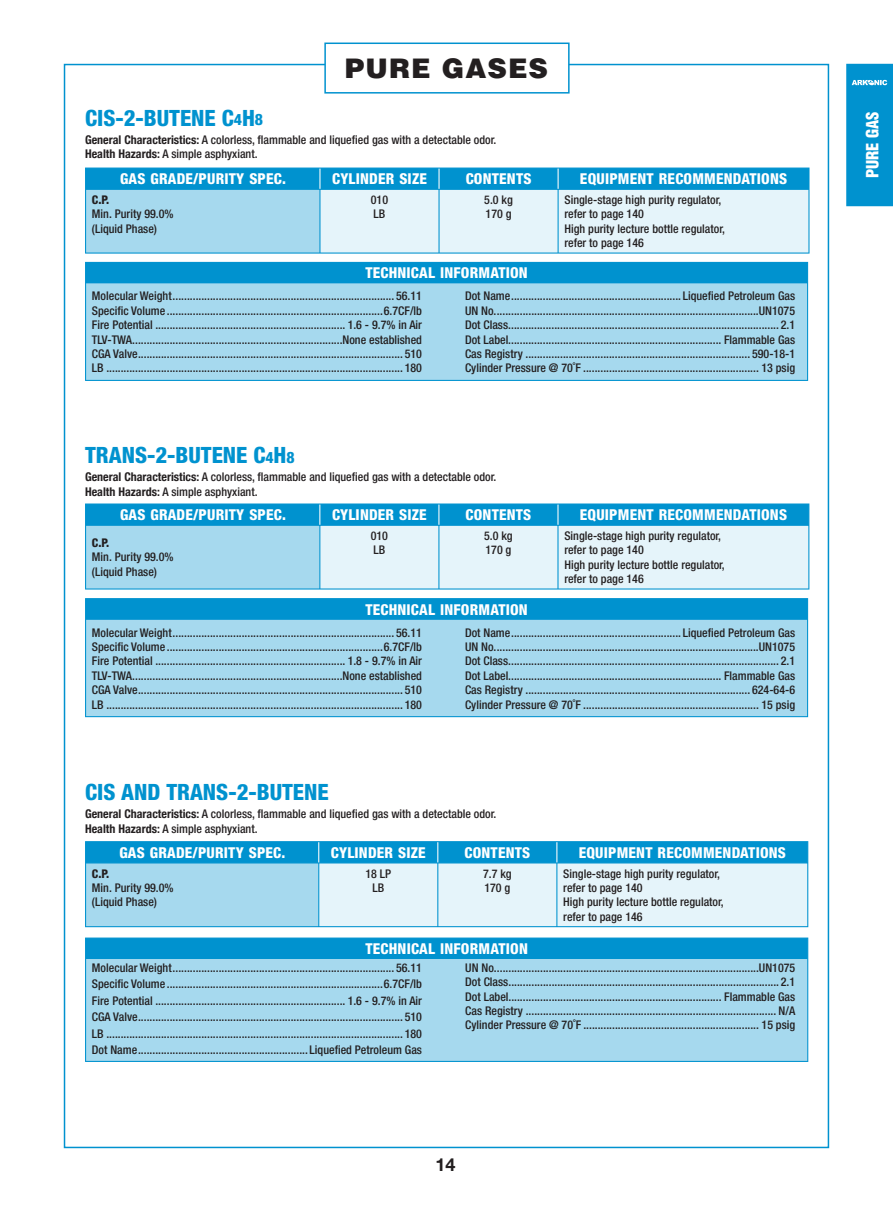
<style>
.page{position:relative;width:893px;height:1212px;background:#fff}
.page>*{position:absolute;margin:0;border:0;box-sizing:border-box;transform-origin:0 0}
.t1{font:900 27px "Helvetica";letter-spacing:.04em;color:#231f20}
.t2{font:800 condensed 22.5px "Helvetica Neue";color:#0092cf}
.t3{font:700 18px "Helvetica Neue";color:#231f20}
.t4{font:900 condensed 16.5px "Helvetica";color:#fff}
.t5{font:800 condensed 15px "Helvetica Neue";letter-spacing:.015em;color:#fff}
.t6{font:500 condensed 12px/14.4px "Helvetica Neue";color:#231f20}
.t7{font:800 condensed 12px "Helvetica Neue";color:#231f20}
.s1{font-size:15.75px}
.s2{font-weight:700}
</style>
<div class="page">
<div style="left:846px;top:64px;width:47px;height:142px;background:#0092cf"></div>
<div style="left:324px;top:43px;width:246px;height:51px;border:2px solid #0092cf"></div>
<svg style="left:85px;top:167px;width:725px;height:87px;background:#72c2e3"></svg>
<svg style="left:86px;top:168px;width:723px;height:85px;background:#99d3eb"></svg>
<svg style="left:85px;top:261px;width:724px;height:120px;background:#87cbe8"></svg>
<svg style="left:86px;top:503px;width:723px;height:86px;background:#98d3eb"></svg>
<svg style="left:85px;top:598px;width:724px;height:120px;background:#86cbe8"></svg>
<svg style="left:86px;top:841px;width:722px;height:86px;background:#97d2eb"></svg>
<svg style="left:85px;top:937px;width:724px;height:125px;background:#87cce8"></svg>
<svg style="left:852px;top:80px;width:35px;height:6px"></svg>
<h1 class="t1" style="left:345px;top:51px;width:205px">PURE GASES</h1>
<h2 class="t2" style="left:85px;top:104px;width:180px">CIS-2-BUTENE C<span class="s1">4</span>H<span class="s1">8</span></h2>
<p class="t6" style="left:85px;top:132px;width:413px"><span class="s2">General Characteristics:</span> A colorless, flammable and liquefied gas with a detectable odor.<br><span class="s2">Health Hazards:</span> A simple asphyxiant.</p>
<p class="t5" style="left:120px;top:169px;width:167px">GAS GRADE/PURITY SPEC.</p>
<p class="t5" style="left:332px;top:169px;width:96px">CYLINDER SIZE</p>
<p class="t5" style="left:466px;top:169px;width:67px">CONTENTS</p>
<p class="t5" style="left:580px;top:169px;width:209px">EQUIPMENT RECOMMENDATIONS</p>
<p class="t6" style="left:371px;top:192px;width:19px">010<br>LB</p>
<p class="t6" style="left:484px;top:192px;width:30px">5.0 kg<br>170 g</p>
<p class="t6" style="left:564px;top:192px;width:162px">Single-stage high purity regulator, refer to page 140<br>High purity lecture bottle regulator, refer to page 146</p>
<p class="t5" style="left:365px;top:264px;width:164px">TECHNICAL INFORMATION</p>
<p class="t6" style="left:92px;top:289px;width:332px;text-align:justify">Molecular Weight............................................................................. 56.11<br>Specific Volume ...........................................................................6.7CF/lb Fire Potential .................................................................. 1.6 - 9.7% in Air TLV-TWA.........................................................................None established CGA Valve............................................................................................ 510<br>LB ....................................................................................................... 180</p>
<p class="t6" style="left:465px;top:289px;width:332px;text-align:justify">Dot Name........................................................... Liquefied Petroleum Gas UN No............................................................................................UN1075<br>Dot Class.............................................................................................. 2.1<br>Dot Label.......................................................................... Flammable Gas Cas Registry .............................................................................. 590-18-1<br>Cylinder Pressure @ 70˚F ............................................................. 13 psig</p>
<p class="t7" style="left:92px;top:192px;width:19px">C.P.</p>
<p class="t6" style="left:92px;top:207px;width:83px">Min. Purity 99.0% (Liquid Phase)</p>
<h2 class="t2" style="left:85px;top:441px;width:211px">TRANS-2-BUTENE C<span class="s1">4</span>H<span class="s1">8</span></h2>
<p class="t6" style="left:85px;top:470px;width:413px"><span class="s2">General Characteristics:</span> A colorless, flammable and liquefied gas with a detectable odor.<br><span class="s2">Health Hazards:</span> A simple asphyxiant.</p>
<p class="t5" style="left:120px;top:505px;width:167px">GAS GRADE/PURITY SPEC.</p>
<p class="t5" style="left:332px;top:505px;width:96px">CYLINDER SIZE</p>
<p class="t5" style="left:466px;top:505px;width:67px">CONTENTS</p>
<p class="t5" style="left:580px;top:505px;width:209px">EQUIPMENT RECOMMENDATIONS</p>
<p class="t6" style="left:371px;top:528px;width:19px">010<br>LB</p>
<p class="t6" style="left:484px;top:528px;width:30px">5.0 kg<br>170 g</p>
<p class="t6" style="left:564px;top:528px;width:162px">Single-stage high purity regulator, refer to page 140<br>High purity lecture bottle regulator, refer to page 146</p>
<p class="t5" style="left:365px;top:600px;width:164px">TECHNICAL INFORMATION</p>
<p class="t6" style="left:92px;top:625px;width:332px;text-align:justify">Molecular Weight............................................................................. 56.11<br>Specific Volume ...........................................................................6.7CF/lb Fire Potential .................................................................. 1.8 - 9.7% in Air TLV-TWA.........................................................................None established CGA Valve............................................................................................ 510<br>LB ....................................................................................................... 180</p>
<p class="t6" style="left:465px;top:625px;width:332px;text-align:justify">Dot Name........................................................... Liquefied Petroleum Gas UN No............................................................................................UN1075<br>Dot Class.............................................................................................. 2.1<br>Dot Label.......................................................................... Flammable Gas Cas Registry .............................................................................. 624-64-6<br>Cylinder Pressure @ 70˚F ............................................................. 15 psig</p>
<p class="t7" style="left:92px;top:535px;width:19px">C.P.</p>
<p class="t6" style="left:92px;top:550px;width:83px">Min. Purity 99.0% (Liquid Phase)</p>
<h2 class="t2" style="left:85px;top:778px;width:245px">CIS AND TRANS-2-BUTENE</h2>
<p class="t6" style="left:85px;top:807px;width:413px"><span class="s2">General Characteristics:</span> A colorless, flammable and liquefied gas with a detectable odor.<br><span class="s2">Health Hazards:</span> A simple asphyxiant.</p>
<p class="t5" style="left:119px;top:843px;width:167px">GAS GRADE/PURITY SPEC.</p>
<p class="t5" style="left:331px;top:843px;width:96px">CYLINDER SIZE</p>
<p class="t5" style="left:464px;top:843px;width:67px">CONTENTS</p>
<p class="t5" style="left:579px;top:843px;width:209px">EQUIPMENT RECOMMENDATIONS</p>
<p class="t6" style="left:365px;top:866px;width:27px;text-align:center">18 LP<br>LB</p>
<p class="t6" style="left:483px;top:866px;width:30px">7.7 kg<br>170 g</p>
<p class="t6" style="left:563px;top:866px;width:162px">Single-stage high purity regulator, refer to page 140<br>High purity lecture bottle regulator, refer to page 146</p>
<p class="t5" style="left:365px;top:939px;width:164px">TECHNICAL INFORMATION</p>
<p class="t6" style="left:92px;top:959px;width:332px;line-height:16.5px;text-align:justify">Molecular Weight............................................................................. 56.11<br>Specific Volume ...........................................................................6.7CF/lb Fire Potential .................................................................. 1.6 - 9.7% in Air CGA Valve............................................................................................ 510<br>LB ....................................................................................................... 180<br>Dot Name........................................................... Liquefied Petroleum Gas</p>
<p class="t6" style="left:465px;top:960px;width:332px;text-align:justify">UN No............................................................................................UN1075<br>Dot Class.............................................................................................. 2.1<br>Dot Label.......................................................................... Flammable Gas Cas Registry ....................................................................................... N/A Cylinder Pressure @ 70˚F ............................................................. 15 psig</p>
<p class="t7" style="left:92px;top:866px;width:19px">C.P.</p>
<p class="t6" style="left:92px;top:880px;width:83px">Min. Purity 99.0% (Liquid Phase)</p>
<h3 class="t3" style="left:435px;top:1153px;width:22px">14</h3>
<h3 class="t4" style="left:862px;top:178px;width:68px;rotate:-90deg">ERUP SAG</h3>
</div>
